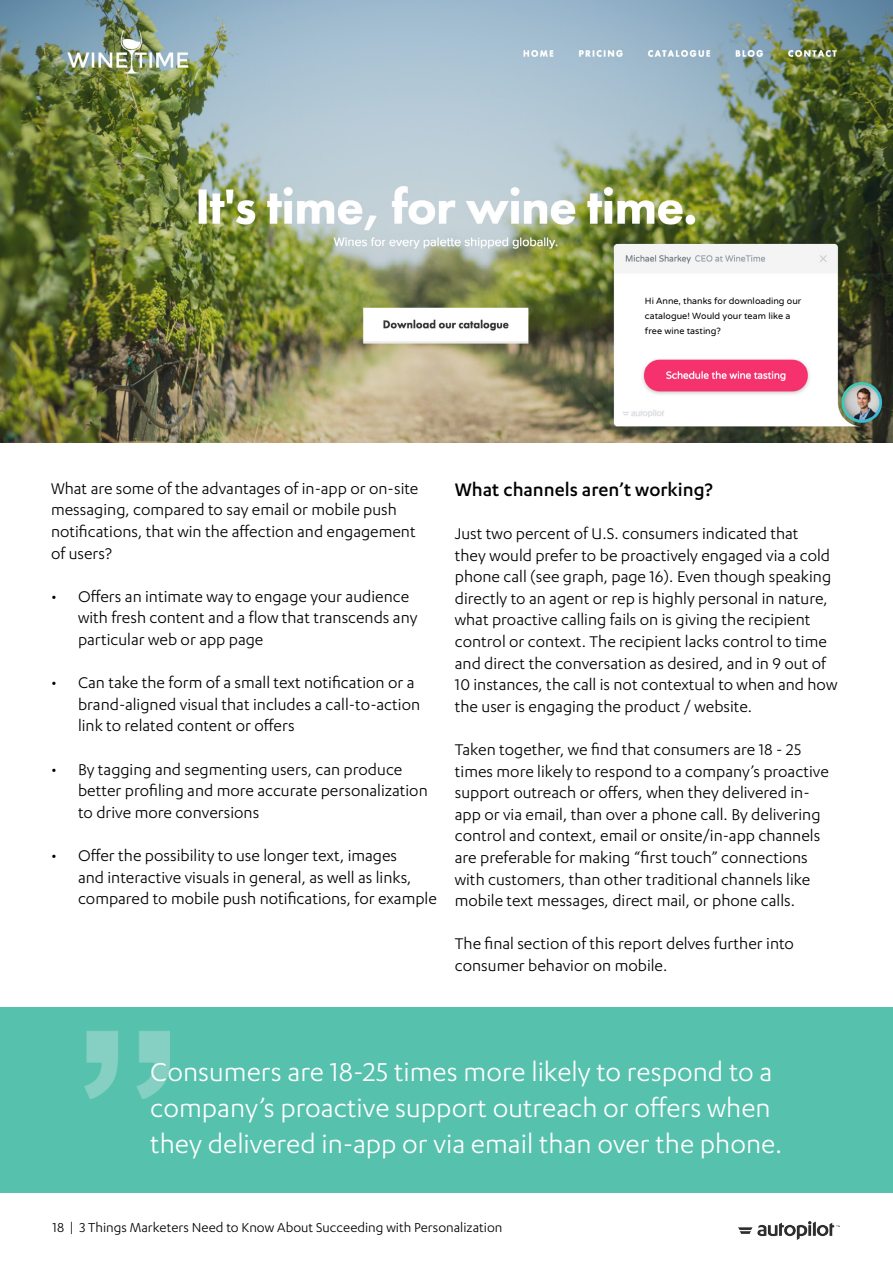
<style>
.page{position:relative;width:893px;height:1263px;background:#fff}
.page>*{position:absolute;margin:0;border:0;box-sizing:border-box;transform-origin:0 0}
.t1{font:30px/36px "Karbon";color:#fff}
.t2{font:500 21px "Karbon";color:#000}
.t3{font:18px/21.6px "Karbon";color:#000}
.t4{font:15px "Karbon";color:#000}
.t5{font:9px/15px "Varela Round";color:#000}
</style>
<div class="page">
<img style="left:738px;top:1221px;width:101px;height:18px">
<img style="left:0;top:0;width:893px;height:443px">
<div style="left:0;top:1007px;width:893px;height:185px;background:#56c1ad"></div>
<img style="left:84px;top:1031px;width:85px;height:67px">
<div style="left:623px;top:287px;width:201px;height:61px;background:#fff"></div>
<p class="t5" style="left:645px;top:294px;width:158px">Hi Anne, thanks for downloading our catalogue! Would your team like a free wine tasting?</p>
<p class="t3" style="left:51px;top:477px;width:369px">What are some of the advantages of in-app or on-site messaging, compared to say email or mobile push notifications, that win the affection and engagement of users?</p>
<p class="t3" style="left:78px;top:585px;width:341px;text-indent:-27px">• Offers an intimate way to engage your audience with fresh content and a flow that transcends any particular web or app page</p>
<p class="t3" style="left:78px;top:671px;width:344px;text-indent:-27px">• Can take the form of a small text notification or a brand-aligned visual that includes a call-to-action link to related content or offers</p>
<p class="t3" style="left:78px;top:758px;width:351px;text-indent:-27px">• By tagging and segmenting users, can produce better profiling and more accurate personalization to drive more conversions</p>
<p class="t3" style="left:78px;top:844px;width:360px;text-indent:-27px">• Offer the possibility to use longer text, images<br>and interactive visuals in general, as well as links, compared to mobile push notifications, for example</p>
<p class="t2" style="left:455px;top:478px;width:259px">What channels aren’t working?</p>
<p class="t3" style="left:455px;top:522px;width:384px">Just two percent of U.S. consumers indicated that<br>they would prefer to be proactively engaged via a cold phone call (see graph, page 16). Even though speaking directly to an agent or rep is highly personal in nature, what proactive calling fails on is giving the recipient control or context. The recipient lacks control to time and direct the conversation as desired, and in 9 out of 10 instances, the call is not contextual to when and how the user is engaging the product / website.</p>
<p class="t3" style="left:455px;top:738px;width:375px">Taken together, we find that consumers are 18 - 25 times more likely to respond to a company’s proactive support outreach or offers, when they delivered in&shy;app or via email, than over a phone call. By delivering control and context, email or onsite/in-app channels are preferable for making “first touch” connections with customers, than other traditional channels like mobile text messages, direct mail, or phone calls.</p>
<p class="t3" style="left:455px;top:933px;width:341px">The final section of this report delves further into consumer behavior on mobile.</p>
<h1 class="t1" style="left:150px;top:1053px;width:633px">Consumers are 18-25 times more likely to respond to a company’s proactive support outreach or offers when they delivered in-app or via email than over the phone.</h1>
<p class="t4" style="left:53px;top:1219px;width:451px">18 | 3 Things Marketers Need to Know About Succeeding with Personalization</p>
</div>
